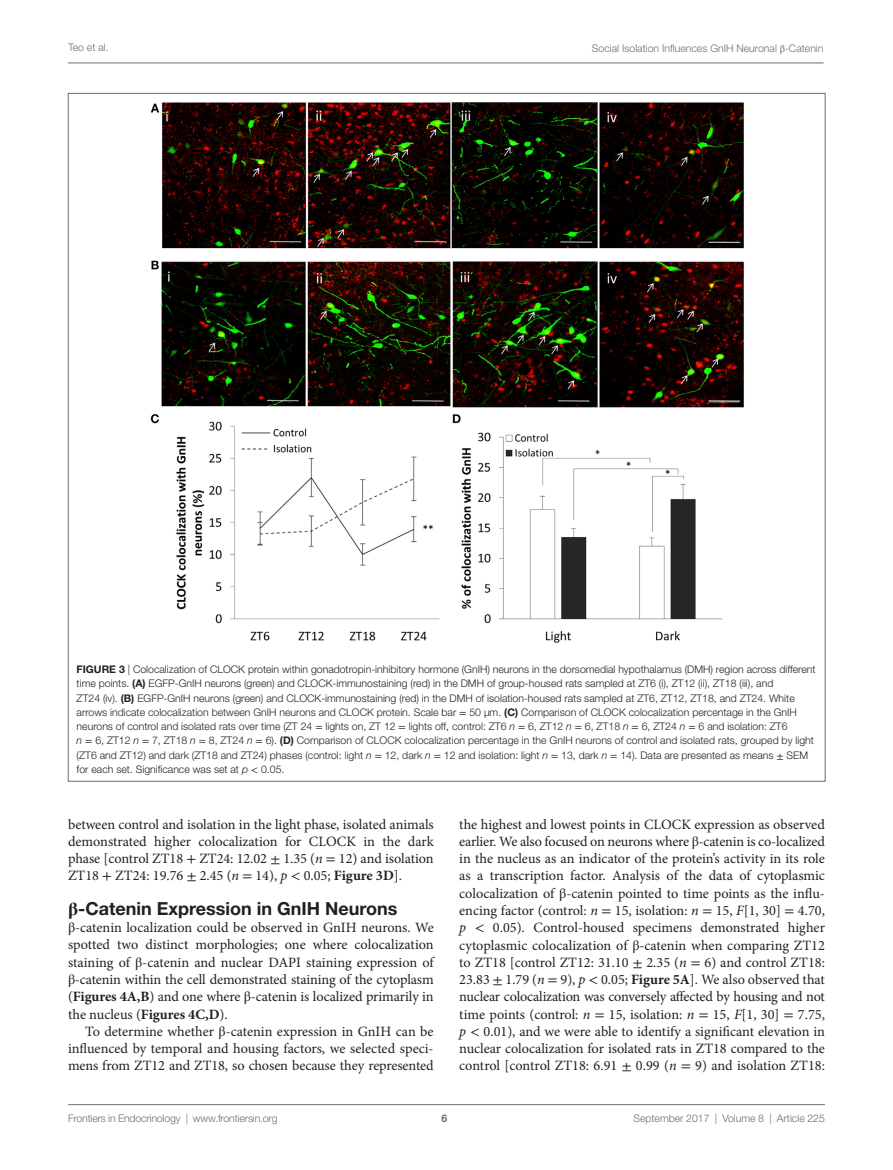
<style>
.page{position:relative;width:893px;height:1170px;background:#fff}
.page>*{position:absolute;margin:0;border:0;box-sizing:border-box;transform-origin:0 0}
.t1{font:700 18px "Helvetica Neue LT Std";color:#231f20}
.t2{font:14.25px/17.2px "Minion Pro";letter-spacing:-.005em;color:#231f20;text-align:justify}
.t3{font:300 10.5px/14.2px "Helvetica Neue LT Std";color:#231f20}
.t4{font:300 10.5px "Helvetica Neue LT Std";color:#6c6d70}
.t5{font:700 10.5px "Helvetica Neue LT Std";color:#6c6d70}
.s1{font-family:"STIX General";font-weight:400}
.s2{font-weight:700}
.s3{font-style:italic}
.s4{font-family:"STIX General"}
</style>
<div class="page">
<img style="left:150px;top:102px;width:594px;height:541px">
<hr style="left:68px;top:63px;width:756px;height:1px;background:#6c6d70">
<hr style="left:68px;top:1104px;width:757px;height:1px;background:#6c6d70">
<p class="t4" style="left:68px;top:41px;width:42px">Teo et al.</p>
<p class="t4" style="left:592px;top:42px;width:233px">Social Isolation Influences GnIH Neuronal <span class="s1">β</span>-Catenin</p>
<p class="t3" style="left:77px;top:662px;width:740px"><span class="s2">Figure 3</span> | Colocalization of CLOCK protein within gonadotropin-inhibitory hormone (GnIH) neurons in the dorsomedial hypothalamus (DMH) region across different time points. <span class="s2">(A)</span> EGFP-GnIH neurons (green) and CLOCK-immunostaining (red) in the DMH of group-housed rats sampled at ZT6 (i), ZT12 (ii), ZT18 (iii), and<br>ZT24 (iv). <span class="s2">(B)</span> EGFP-GnIH neurons (green) and CLOCK-immunostaining (red) in the DMH of isolation-housed rats sampled at ZT6, ZT12, ZT18, and ZT24. White arrows indicate colocalization between GnIH neurons and CLOCK protein. Scale bar <span class="s1">=</span> 50 µm. <span class="s2">(C)</span> Comparison of CLOCK colocalization percentage in the GnIH neurons of control and isolated rats over time (ZT 24 <span class="s1">=</span> lights on, ZT 12 <span class="s1">=</span> lights off, control: ZT6 <span class="s3">n</span> <span class="s1">=</span> 6, ZT12 <span class="s3">n</span> <span class="s1">=</span> 6, ZT18 <span class="s3">n</span> <span class="s1">=</span> 6, ZT24 <span class="s3">n</span> <span class="s1">=</span> 6 and isolation: ZT6<br><span class="s3">n</span> <span class="s1">=</span> 6, ZT12 <span class="s3">n</span> <span class="s1">=</span> 7, ZT18 <span class="s3">n</span> <span class="s1">=</span> 8, ZT24 <span class="s3">n</span> <span class="s1">=</span> 6). <span class="s2">(D)</span> Comparison of CLOCK colocalization percentage in the GnIH neurons of control and isolated rats, grouped by light (ZT6 and ZT12) and dark (ZT18 and ZT24) phases (control: light <span class="s3">n</span> <span class="s1">=</span> 12, dark <span class="s3">n</span> <span class="s1">=</span> 12 and isolation: light <span class="s3">n</span> <span class="s1">=</span> 13, dark <span class="s3">n</span> <span class="s1">=</span> 14). Data are presented as means <span class="s1">±</span> SEM for each set. Significance was set at <span class="s3">p</span> <span class="s1">&lt;</span> 0.05.</p>
<p class="t2" style="left:68px;top:815px;width:367px">between control and isolation in the light phase, isolated animals demonstrated higher colocalization for CLOCK in the dark phase [control ZT18 <span class="s4">+</span> ZT24: 12.02 <span class="s4">±</span> 1.35 (<span class="s3">n</span> <span class="s4">=</span> 12) and isolation ZT18 <span class="s4">+</span> ZT24: 19.76 <span class="s4">±</span> 2.45 (<span class="s3">n</span> <span class="s4">=</span> 14), <span class="s3">p</span> <span class="s4">&lt;</span> 0.05; <span class="s2">Figure 3D</span>].</p>
<p class="t1" style="left:68px;top:897px;width:331px"><span class="s4">β</span>-Catenin Expression in GnIH Neurons</p>
<p class="t2" style="left:68px;top:919px;width:367px"><span class="s4">β</span>-catenin localization could be observed in GnIH neurons. We spotted two distinct morphologies; one where colocalization staining of <span class="s4">β</span>-catenin and nuclear DAPI staining expression of <span class="s4">β</span>-catenin within the cell demonstrated staining of the cytoplasm (<span class="s2">Figures 4A,B</span>) and one where <span class="s4">β</span>-catenin is localized primarily in the nucleus (<span class="s2">Figures 4C,D</span>).</p>
<p class="t2" style="left:68px;top:1022px;width:367px;text-indent:17px">To determine whether <span class="s4">β</span>-catenin expression in GnIH can be influenced by temporal and housing factors, we selected speci&shy;mens from ZT12 and ZT18, so chosen because they represented</p>
<p class="t2" style="left:459px;top:815px;width:367px">the highest and lowest points in CLOCK expression as observed earlier. We also focused on neurons where <span class="s4">β</span>-catenin is co-localized in the nucleus as an indicator of the protein’s activity in its role as a transcription factor. Analysis of the data of cytoplasmic colocalization of <span class="s4">β</span>-catenin pointed to time points as the influ&shy;encing factor (control: <span class="s3">n</span> <span class="s4">=</span> 15, isolation: <span class="s3">n</span> <span class="s4">=</span> 15, <span class="s3">F</span>[1, 30] <span class="s4">=</span> 4.70, <span class="s3">p</span> <span class="s4">&lt;</span> 0.05). Control-housed specimens demonstrated higher cytoplasmic colocalization of <span class="s4">β</span>-catenin when comparing ZT12 to ZT18 [control ZT12: 31.10 <span class="s4">±</span> 2.35 (<span class="s3">n</span> <span class="s4">=</span> 6) and control ZT18:<br>23.83 <span class="s4">±</span> 1.79 (<span class="s3">n</span> <span class="s4">=</span> 9), <span class="s3">p</span> <span class="s4">&lt;</span> 0.05; <span class="s2">Figure 5A</span>]. We also observed that nuclear colocalization was conversely affected by housing and not time points (control: <span class="s3">n</span> <span class="s4">=</span> 15, isolation: <span class="s3">n</span> <span class="s4">=</span> 15, <span class="s3">F</span>[1, 30] <span class="s4">=</span> 7.75, <span class="s3">p</span> <span class="s4">&lt;</span> 0.01), and we were able to identify a significant elevation in nuclear colocalization for isolated rats in ZT18 compared to the control [control ZT18: 6.91 <span class="s4">±</span> 0.99 (<span class="s3">n</span> <span class="s4">=</span> 9) and isolation ZT18:</p>
<p class="t4" style="left:68px;top:1111px;width:211px">Frontiers in Endocrinology | www.frontiersin.org</p>
<p class="t4" style="left:633px;top:1111px;width:193px">September 2017 | Volume 8 | Article 225</p>
<p class="t5" style="left:441px;top:1111px;width:7px">6</p>
</div>
